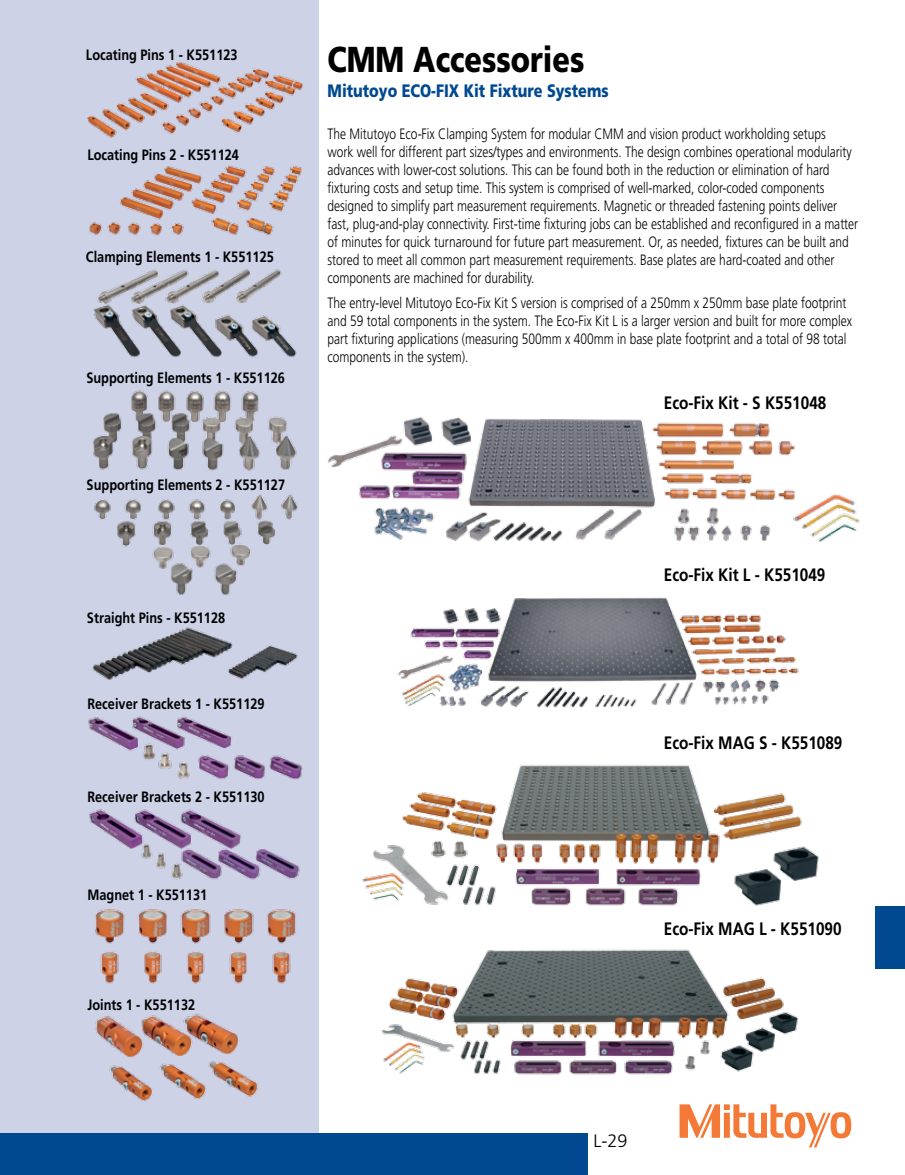
<style>
.page{position:relative;width:905px;height:1175px;background:#fff}
.page>*{position:absolute;margin:0;border:0;box-sizing:border-box;transform-origin:0 0}
.t1{font:900 36px "Frutiger";color:#000;scale:.8 1}
.t2{font:700 18px "Mitutoyo Frutiger";color:#000}
.t3{font:900 18px "Frutiger";color:#004990;scale:.8 1}
.t4{font:300 18px "Frutiger";color:#000}
.t5{font:300 15px/18px "Mitutoyo Frutiger";color:#000}
.t6{font:700 15px "Mitutoyo Frutiger";color:#000}
</style>
<div class="page">
<div style="left:0;top:0;width:318px;height:1174px;background:#cdd2e7"></div>
<svg style="left:679px;top:1104px;width:172px;height:43px"></svg>
<div style="left:0;top:1133px;width:587px;height:41px;background:#004990"></div>
<div style="left:874px;top:906px;width:30px;height:63px;background:#004990"></div>
<img style="left:92px;top:627px;width:206px;height:53px">
<img style="left:95px;top:909px;width:201px;height:75px">
<img style="left:93px;top:269px;width:204px;height:89px">
<img style="left:95px;top:1014px;width:163px;height:87px">
<img style="left:94px;top:494px;width:204px;height:102px">
<img style="left:89px;top:809px;width:211px;height:71px">
<img style="left:381px;top:949px;width:418px;height:126px">
<img style="left:362px;top:765px;width:457px;height:141px">
<img style="left:397px;top:597px;width:402px;height:111px">
<img style="left:318px;top:406px;width:542px;height:147px">
<img style="left:93px;top:390px;width:204px;height:81px">
<img style="left:87px;top:62px;width:216px;height:76px">
<img style="left:89px;top:165px;width:213px;height:71px">
<img style="left:88px;top:716px;width:215px;height:64px">
<p class="t6" style="left:86px;top:45px;width:153px">Locating Pins 1 - K551123</p>
<p class="t6" style="left:87px;top:146px;width:153px">Locating Pins 2 - K551124</p>
<p class="t6" style="left:86px;top:248px;width:189px">Clamping Elements 1 - K551125</p>
<p class="t6" style="left:86px;top:368px;width:200px">Supporting Elements 1 - K551126</p>
<p class="t6" style="left:87px;top:475px;width:200px">Supporting Elements 2 - K551127</p>
<p class="t6" style="left:87px;top:608px;width:140px">Straight Pins - K551128</p>
<p class="t6" style="left:87px;top:694px;width:179px">Receiver Brackets 1 - K551129</p>
<p class="t6" style="left:87px;top:788px;width:179px">Receiver Brackets 2 - K551130</p>
<p class="t6" style="left:87px;top:885px;width:121px">Magnet 1 - K551131</p>
<p class="t6" style="left:87px;top:996px;width:109px">Joints 1 - K551132</p>
<h1 class="t1" style="left:327px;top:38px;width:323px">CMM Accessories</h1>
<p class="t3" style="left:327px;top:80px;width:353px">Mitutoyo ECO-FIX Kit Fixture Systems</p>
<p class="t5" style="left:327px;top:125px;width:532px">The Mitutoyo Eco-Fix Clamping System for modular CMM and vision product workholding setups<br>work well for different part sizes/types and environments. The design combines operational modularity advances with lower-cost solutions. This can be found both in the reduction or elimination of hard fixturing costs and setup time. This system is comprised of well-marked, color-coded components designed to simplify part measurement requirements. Magnetic or threaded fastening points deliver fast, plug-and-play connectivity. First-time fixturing jobs can be established and reconfigured in a matter of minutes for quick turnaround for future part measurement. Or, as needed, fixtures can be built and stored to meet all common part measurement requirements. Base plates are hard-coated and other components are machined for durability.</p>
<p class="t5" style="left:327px;top:293px;width:526px">The entry-level Mitutoyo Eco-Fix Kit S version is comprised of a 250mm x 250mm base plate footprint and 59 total components in the system. The Eco-Fix Kit L is a larger version and built for more complex part fixturing applications (measuring 500mm x 400mm in base plate footprint and a total of 98 total components in the system).</p>
<p class="t2" style="left:663px;top:392px;width:164px">Eco-Fix Kit - S K551048</p>
<p class="t2" style="left:663px;top:563px;width:163px">Eco-Fix Kit L - K551049</p>
<p class="t2" style="left:663px;top:731px;width:180px">Eco-Fix MAG S - K551089</p>
<p class="t2" style="left:663px;top:918px;width:179px">Eco-Fix MAG L - K551090</p>
<p class="t4" style="left:593px;top:1130px;width:36px">L-29</p>
</div>
